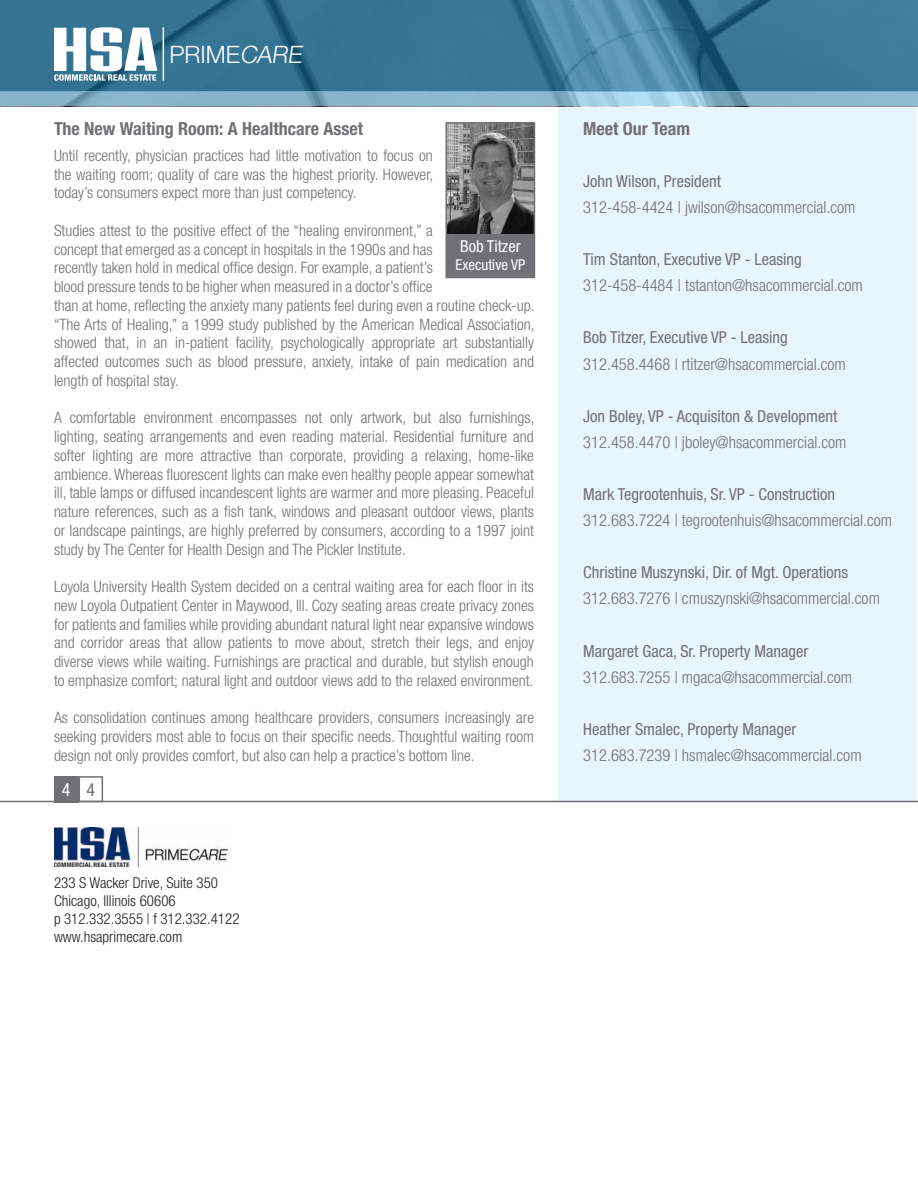
<style>
.page{position:relative;width:918px;height:1188px;background:#fff}
.page>*{position:absolute;margin:0;border:0;box-sizing:border-box;transform-origin:0 0}
.t1{font:300 24px "Helvetica Neue";color:#fff}
.t2{font:700 condensed 18px "Helvetica Neue";color:#717074}
.t3{font:condensed 18px "Helvetica Neue";color:#fff}
.t4{font:300 condensed 16.5px "Helvetica Neue";color:#717074}
.t5{font:condensed 16.5px "Helvetica Neue";color:#717074}
.t6{font:condensed 16.5px "Helvetica Neue";color:#fff}
.t7{font:300 condensed 15.75px/18.8px "Helvetica Neue";color:#717074;text-align:justify}
.t8{font:300 condensed 15px/18px "Helvetica Neue";color:#231f20}
.t9{font:condensed 15px "Helvetica Neue";color:#fff}
.s1{color:#717074}
</style>
<div class="page">
<div style="left:558px;top:107px;width:359px;height:694px;background:#e7f5fc"></div>
<svg style="left:0;top:0;width:917px;height:92px;background:#3a7897"></svg>
<svg style="left:0;top:92px;width:917px;height:14px;background:#8ab7cc"></svg>
<hr style="left:0;top:801px;width:918px;height:1px;background:#717074">
<div style="left:54px;top:776px;width:25px;height:26px;background:#717074"></div>
<div style="left:79px;top:776px;width:24px;height:26px;border:2px solid #717074"></div>
<img style="left:54px;top:827px;width:175px;height:39px">
<hr style="left:917px;top:0;width:1px;height:106px;background:#035d86">
<div style="left:446px;top:123px;width:88px;height:155px;background:#717074"></div>
<img style="left:449px;top:125px;width:83px;height:108px">
<div style="left:446px;top:122px;width:89px;height:156px;border:2px solid #717074"></div>
<svg style="left:54px;top:27px;width:103px;height:54px"></svg>
<hr style="left:163px;top:27px;width:1px;height:54px;background:#fff">
<h1 class="t1" style="left:169px;top:40px;width:138px">PRIMECARE</h1>
<p class="t2" style="left:54px;top:118px;width:311px">The New Waiting Room: A Healthcare Asset</p>
<p class="t7" style="left:54px;top:146px;width:381px">Until recently, physician practices had little motivation to focus on the waiting room; quality of care was the highest priority. However, today’s consumers expect more than just competency.</p>
<p class="t7" style="left:54px;top:221px;width:482px;text-align:left">Studies attest to the positive effect of the “healing environment,” a<br>concept that emerged as a concept in hospitals in the 1990s and has<br>recently taken hold in medical office design. For example, a patient’s<br>blood pressure tends to be higher when measured in a doctor’s office<br>than at home, reflecting the anxiety many patients feel during even a routine check-up. “The Arts of Healing,” a 1999 study published by the American Medical Association, showed that, in an in-patient facility, psychologically appropriate art substantially affected outcomes such as blood pressure, anxiety, intake of pain medication and length of hospital stay.</p>
<p class="t7" style="left:54px;top:408px;width:482px">A comfortable environment encompasses not only artwork, but also furnishings, lighting, seating arrangements and even reading material. Residential furniture and softer lighting are more attractive than corporate, providing a relaxing, home-like ambience. Whereas fluorescent lights can make even healthy people appear somewhat ill, table lamps or diffused incandescent lights are warmer and more pleasing. Peaceful nature references, such as a fish tank, windows and pleasant outdoor views, plants or landscape paintings, are highly preferred by consumers, according to a 1997 joint study by The Center for Health Design and The Pickler Institute.</p>
<p class="t7" style="left:54px;top:577px;width:482px">Loyola University Health System decided on a central waiting area for each floor in its new Loyola Outpatient Center in Maywood, Ill. Cozy seating areas create privacy zones for patients and families while providing abundant natural light near expansive windows and corridor areas that allow patients to move about, stretch their legs, and enjoy diverse views while waiting. Furnishings are practical and durable, but stylish enough to emphasize comfort; natural light and outdoor views add to the relaxed environment.</p>
<p class="t7" style="left:54px;top:708px;width:482px">As consolidation continues among healthcare providers, consumers increasingly are seeking providers most able to focus on their specific needs. Thoughtful waiting room design not only provides comfort, but also can help a practice’s bottom line.</p>
<p class="t6" style="left:460px;top:237px;width:62px">Bob Titzer</p>
<p class="t9" style="left:455px;top:256px;width:71px">Executive VP</p>
<p class="t3" style="left:62px;top:780px;width:35px">4 <span class="s1">4</span></p>
<p class="t8" style="left:54px;top:874px;width:187px">233 S Wacker Drive, Suite 350<br>Chicago, Illinois 60606<br>p 312.332.3555 | f 312.332.4122 www.hsaprimecare.com</p>
<p class="t2" style="left:583px;top:117px;width:108px">Meet Our Team</p>
<p class="t5" style="left:583px;top:172px;width:139px">John Wilson, President</p>
<p class="t4" style="left:583px;top:198px;width:274px">312-458-4424 | jwilson@hsacommercial.com</p>
<p class="t5" style="left:583px;top:250px;width:220px">Tim Stanton, Executive VP - Leasing</p>
<p class="t4" style="left:583px;top:276px;width:281px">312-458-4484 | tstanton@hsacommercial.com</p>
<p class="t5" style="left:583px;top:328px;width:206px">Bob Titzer, Executive VP - Leasing</p>
<p class="t4" style="left:583px;top:354px;width:264px">312.458.4468 | rtitzer@hsacommercial.com</p>
<p class="t5" style="left:583px;top:406px;width:256px">Jon Boley, VP - Acquisiton &amp; Development</p>
<p class="t4" style="left:583px;top:433px;width:265px">312.458.4470 | jboley@hsacommercial.com</p>
<p class="t5" style="left:583px;top:485px;width:253px">Mark Tegrootenhuis, Sr. VP - Construction</p>
<p class="t4" style="left:583px;top:511px;width:310px">312.683.7224 | tegrootenhuis@hsacommercial.com</p>
<p class="t5" style="left:583px;top:563px;width:266px">Christine Muszynski, Dir. of Mgt. Operations</p>
<p class="t4" style="left:583px;top:589px;width:298px">312.683.7276 | cmuszynski@hsacommercial.com</p>
<p class="t5" style="left:583px;top:641px;width:227px">Margaret Gaca, Sr. Property Manager</p>
<p class="t4" style="left:583px;top:667px;width:270px">312.683.7255 | mgaca@hsacommercial.com</p>
<p class="t5" style="left:583px;top:719px;width:215px">Heather Smalec, Property Manager</p>
<p class="t4" style="left:583px;top:746px;width:280px">312.683.7239 | hsmalec@hsacommercial.com</p>
</div>
